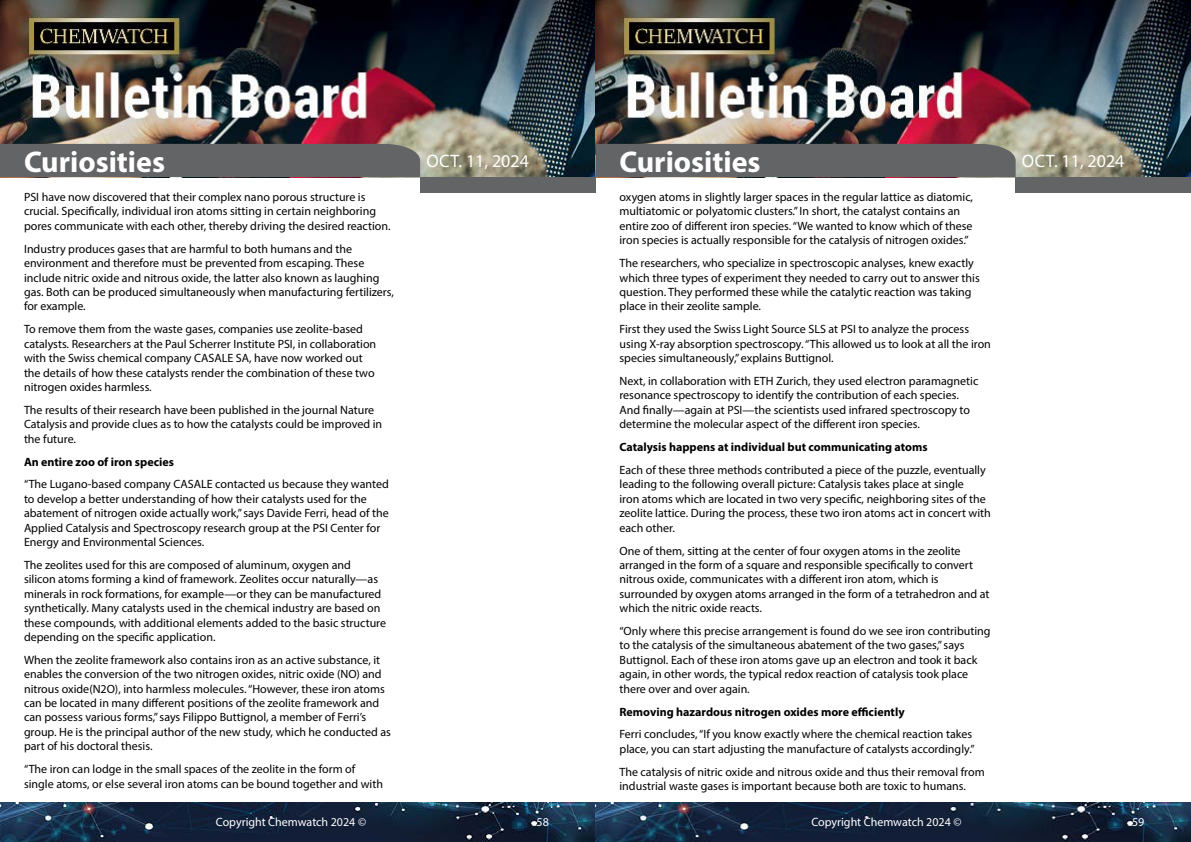
<style>
.page{position:relative;width:1191px;height:842px;background:#fff}
.page>*{position:absolute;margin:0;border:0;box-sizing:border-box;transform-origin:0 0}
.t1{font:700 30px "Myriad Pro";color:#fff}
.t2{font:18px "Myriad Pro";color:#fff}
.t3{font:12px/14.4px "Myriad Pro";color:#000}
.t4{font:700 12px "Myriad Pro";color:#000}
.t5{font:12px "Myriad Pro";color:#fff}
</style>
<div class="page">
<img style="left:0;top:0;width:1191px;height:177px">
<div style="left:420px;top:177px;width:175px;height:15px;background:#636466"></div>
<div style="left:1015px;top:177px;width:176px;height:15px;background:#636466"></div>
<div style="left:0;top:144px;width:420px;height:33px;background:#636466"></div>
<div style="left:595px;top:144px;width:420px;height:33px;background:#636466"></div>
<img style="left:0;top:802px;width:1191px;height:40px">
<h1 class="t1" style="left:24px;top:142px;width:142px">Curiosities</h1>
<h2 class="t2" style="left:426px;top:149px;width:104px">Oct. 11, 2024</h2>
<h1 class="t1" style="left:619px;top:142px;width:142px">Curiosities</h1>
<h2 class="t2" style="left:1022px;top:149px;width:104px">Oct. 11, 2024</h2>
<p class="t3" style="left:619px;top:190px;width:355px">oxygen atoms in slightly larger spaces in the regular lattice as diatomic, multiatomic or polyatomic clusters.” In short, the catalyst contains an entire zoo of different iron species. “We wanted to know which of these iron species is actually responsible for the catalysis of nitrogen oxides.”</p>
<p class="t3" style="left:619px;top:256px;width:362px">The researchers, who specialize in spectroscopic analyses, knew exactly which three types of experiment they needed to carry out to answer this question. They performed these while the catalytic reaction was taking place in their zeolite sample.</p>
<p class="t3" style="left:619px;top:322px;width:373px">First they used the Swiss Light Source SLS at PSI to analyze the process using X-ray absorption spectroscopy. “This allowed us to look at all the iron species simultaneously,” explains Buttignol.</p>
<p class="t3" style="left:619px;top:374px;width:360px">Next, in collaboration with ETH Zurich, they used electron paramagnetic resonance spectroscopy to identify the contribution of each species.<br>And finally—again at PSI—the scientists used infrared spectroscopy to determine the molecular aspect of the different iron species.</p>
<p class="t4" style="left:619px;top:439px;width:310px">Catalysis happens at individual but communicating atoms</p>
<p class="t3" style="left:619px;top:463px;width:373px">Each of these three methods contributed a piece of the puzzle, eventually leading to the following overall picture: Catalysis takes place at single<br>iron atoms which are located in two very specific, neighboring sites of the zeolite lattice. During the process, these two iron atoms act in concert with each other.</p>
<p class="t3" style="left:619px;top:543px;width:371px">One of them, sitting at the center of four oxygen atoms in the zeolite arranged in the form of a square and responsible specifically to convert nitrous oxide, communicates with a different iron atom, which is surrounded by oxygen atoms arranged in the form of a tetrahedron and at which the nitric oxide reacts.</p>
<p class="t3" style="left:619px;top:624px;width:373px">“Only where this precise arrangement is found do we see iron contributing to the catalysis of the simultaneous abatement of the two gases,” says Buttignol. Each of these iron atoms gave up an electron and took it back again, in other words, the typical redox reaction of catalysis took place there over and over again.</p>
<p class="t4" style="left:619px;top:704px;width:287px">Removing hazardous nitrogen oxides more efficiently</p>
<p class="t3" style="left:619px;top:727px;width:357px">Ferri concludes, “If you know exactly where the chemical reaction takes place, you can start adjusting the manufacture of catalysts accordingly.”</p>
<p class="t3" style="left:619px;top:764px;width:367px">The catalysis of nitric oxide and nitrous oxide and thus their removal from industrial waste gases is important because both are toxic to humans.</p>
<p class="t3" style="left:24px;top:190px;width:368px">PSI have now discovered that their complex nano porous structure is crucial. Specifically, individual iron atoms sitting in certain neighboring pores communicate with each other, thereby driving the desired reaction.</p>
<p class="t3" style="left:24px;top:241px;width:371px">Industry produces gases that are harmful to both humans and the environment and therefore must be prevented from escaping. These include nitric oxide and nitrous oxide, the latter also known as laughing gas. Both can be produced simultaneously when manufacturing fertilizers, for example.</p>
<p class="t3" style="left:24px;top:322px;width:354px">To remove them from the waste gases, companies use zeolite-based catalysts. Researchers at the Paul Scherrer Institute PSI, in collaboration with the Swiss chemical company CASALE SA, have now worked out the details of how these catalysts render the combination of these two nitrogen oxides harmless.</p>
<p class="t3" style="left:24px;top:402px;width:360px">The results of their research have been published in the journal Nature<br>Catalysis and provide clues as to how the catalysts could be improved in the future.</p>
<p class="t4" style="left:24px;top:454px;width:151px">An entire zoo of iron species</p>
<p class="t3" style="left:24px;top:477px;width:366px">“The Lugano-based company CASALE contacted us because they wanted to develop a better understanding of how their catalysts used for the abatement of nitrogen oxide actually work,” says Davide Ferri, head of the Applied Catalysis and Spectroscopy research group at the PSI Center for Energy and Environmental Sciences.</p>
<p class="t3" style="left:24px;top:557px;width:363px">The zeolites used for this are composed of aluminum, oxygen and<br>silicon atoms forming a kind of framework. Zeolites occur naturally—as minerals in rock formations, for example—or they can be manufactured synthetically. Many catalysts used in the chemical industry are based on these compounds, with additional elements added to the basic structure depending on the specific application.</p>
<p class="t3" style="left:24px;top:652px;width:368px">When the zeolite framework also contains iron as an active substance, it enables the conversion of the two nitrogen oxides, nitric oxide (NO) and nitrous oxide(N2O), into harmless molecules. “However, these iron atoms can be located in many different positions of the zeolite framework and can possess various forms,” says Filippo Buttignol, a member of Ferri’s group. He is the principal author of the new study, which he conducted as part of his doctoral thesis.</p>
<p class="t3" style="left:24px;top:762px;width:360px">“The iron can lodge in the small spaces of the zeolite in the form of single atoms, or else several iron atoms can be bound together and with</p>
<p class="t5" style="left:216px;top:815px;width:152px">Copyright Chemwatch 2024 ©</p>
<p class="t5" style="left:536px;top:815px;width:14px">58</p>
<p class="t5" style="left:811px;top:815px;width:152px">Copyright Chemwatch 2024 ©</p>
<p class="t5" style="left:1132px;top:815px;width:14px">59</p>
</div>
